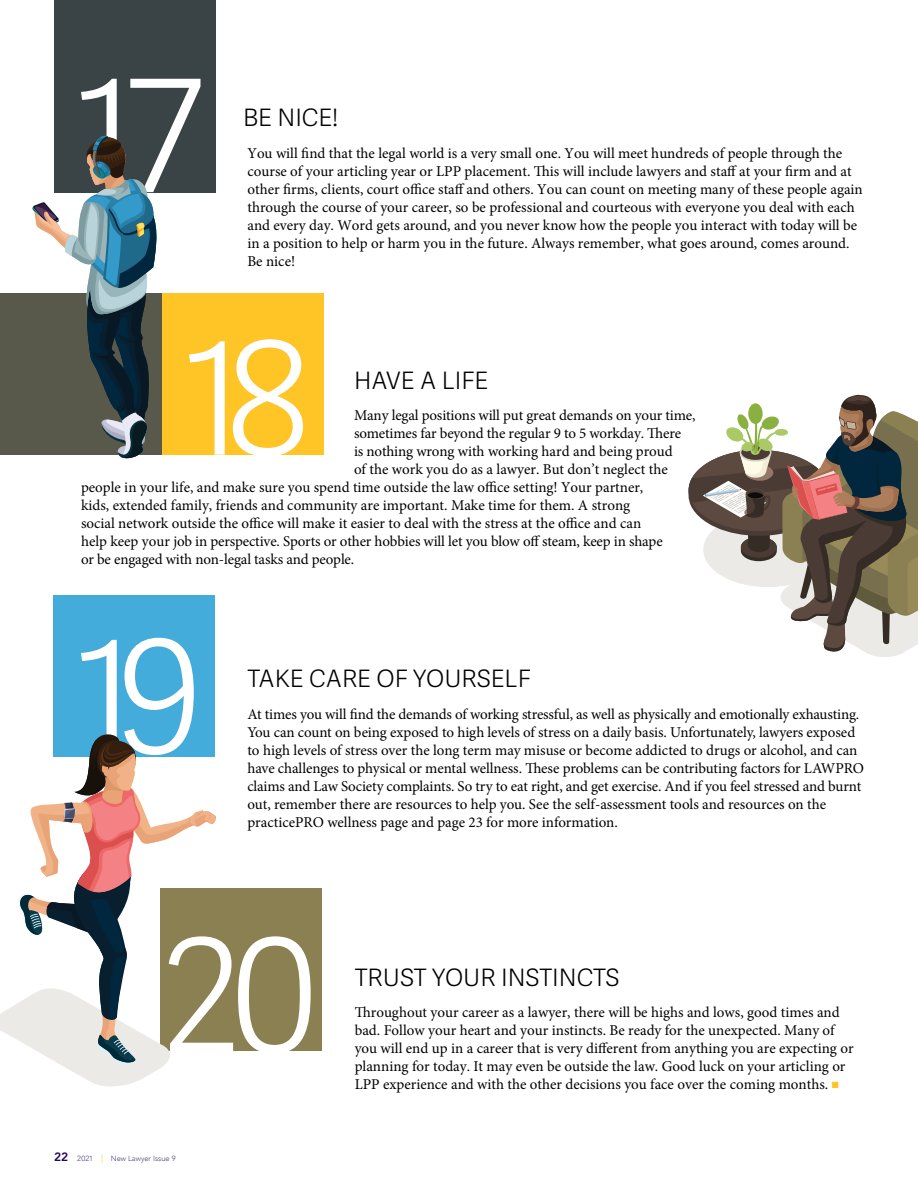
<style>
.page{position:relative;width:918px;height:1188px;background:#fff}
.page>*{position:absolute;margin:0;border:0;box-sizing:border-box;transform-origin:0 0}
.t1{font:300 156.6px "Adelle Sans ARA";letter-spacing:-.1em;color:#fff}
.t2{font:300 24px "Adelle Sans ARA";color:#000}
.t3{font:15px/18px "Minion Pro";color:#000}
.t4{font:300 7.5px "Avenir";color:#51437c}
.s1{font-weight:800;font-size:12px;color:#260859}
.s2{font-size:9px;color:#ffc425}
.s3{color:#ffc425}
</style>
<div class="page">
<div style="left:0;top:293px;width:162px;height:162px;background:#59594b"></div>
<div style="left:54px;top:0;width:162px;height:192px;background:#3a4346"></div>
<div style="left:162px;top:293px;width:162px;height:162px;background:#ffc425"></div>
<div style="left:53px;top:595px;width:162px;height:162px;background:#44acdb"></div>
<div style="left:160px;top:889px;width:162px;height:162px;background:#8b8052"></div>
<svg style="left:33px;top:136px;width:123px;height:322px"></svg>
<svg style="left:688px;top:395px;width:230px;height:262px"></svg>
<svg style="left:0;top:734px;width:216px;height:352px"></svg>
<h1 class="t1" style="left:74px;top:45px;width:131px">17</h1>
<h2 class="t2" style="left:243px;top:104px;width:97px">BE NICE!</h2>
<p class="t3" style="left:248px;top:144px;width:617px">You will find that the legal world is a very small one. You will meet hundreds of people through the course of your articling year or LPP placement. This will include lawyers and staff at your firm and at other firms, clients, court office staff and others. You can count on meeting many of these people again through the course of your career, so be professional and courteous with everyone you deal with each and every day. Word gets around, and you never know how the people you interact with today will be in a position to help or harm you in the future. Always remember, what goes around, comes around.<br>Be nice!</p>
<h1 class="t1" style="left:182px;top:308px;width:128px">18</h1>
<h2 class="t2" style="left:354px;top:366px;width:136px">HAVE A LIFE</h2>
<p class="t3" style="left:354px;top:406px;width:343px">Many legal positions will put great demands on your time,</p>
<p class="t3" style="left:354px;top:424px;width:329px">sometimes far beyond the regular 9 to 5 workday. There</p>
<p class="t3" style="left:354px;top:442px;width:320px">is nothing wrong with working hard and being proud</p>
<p class="t3" style="left:354px;top:460px;width:315px">of the work you do as a lawyer. But don’t neglect the</p>
<p class="t3" style="left:81px;top:478px;width:564px">people in your life, and make sure you spend time outside the law office setting! Your partner,</p>
<p class="t3" style="left:81px;top:496px;width:551px">kids, extended family, friends and community are important. Make time for them. A strong</p>
<p class="t3" style="left:81px;top:514px;width:562px">social network outside the office will make it easier to deal with the stress at the office and can</p>
<p class="t3" style="left:81px;top:532px;width:583px">help keep your job in perspective. Sports or other hobbies will let you blow off steam, keep in shape</p>
<p class="t3" style="left:81px;top:550px;width:275px">or be engaged with non-legal tasks and people.</p>
<h1 class="t1" style="left:74px;top:606px;width:131px">19</h1>
<h2 class="t2" style="left:248px;top:665px;width:285px">TAKE CARE OF YOURSELF</h2>
<p class="t3" style="left:248px;top:705px;width:618px">At times you will find the demands of working stressful, as well as physically and emotionally exhausting.<br>You can count on being exposed to high levels of stress on a daily basis. Unfortunately, lawyers exposed to high levels of stress over the long term may misuse or become addicted to drugs or alcohol, and can have challenges to physical or mental wellness. These problems can be contributing factors for LAWPRO claims and Law Society complaints. So try to eat right, and get exercise. And if you feel stressed and burnt out, remember there are resources to help you. See the self-assessment tools and resources on the practicePRO wellness page and page 23 for more information.</p>
<h1 class="t1" style="left:161px;top:905px;width:159px">20</h1>
<p class="t4" style="left:54px;top:1154px;width:123px"><span class="s1">22</span> 2021 <span class="s2">|</span> New Lawyer Issue 9</p>
<h2 class="t2" style="left:355px;top:963px;width:267px">TRUST YOUR INSTINCTS</h2>
<p class="t3" style="left:355px;top:1004px;width:500px">Throughout your career as a lawyer, there will be highs and lows, good times and bad. Follow your heart and your instincts. Be ready for the unexpected. Many of you will end up in a career that is very different from anything you are expecting or planning for today. It may even be outside the law. Good luck on your articling or LPP experience and with the other decisions you face over the coming months. <span class="s3">■</span></p>
</div>
